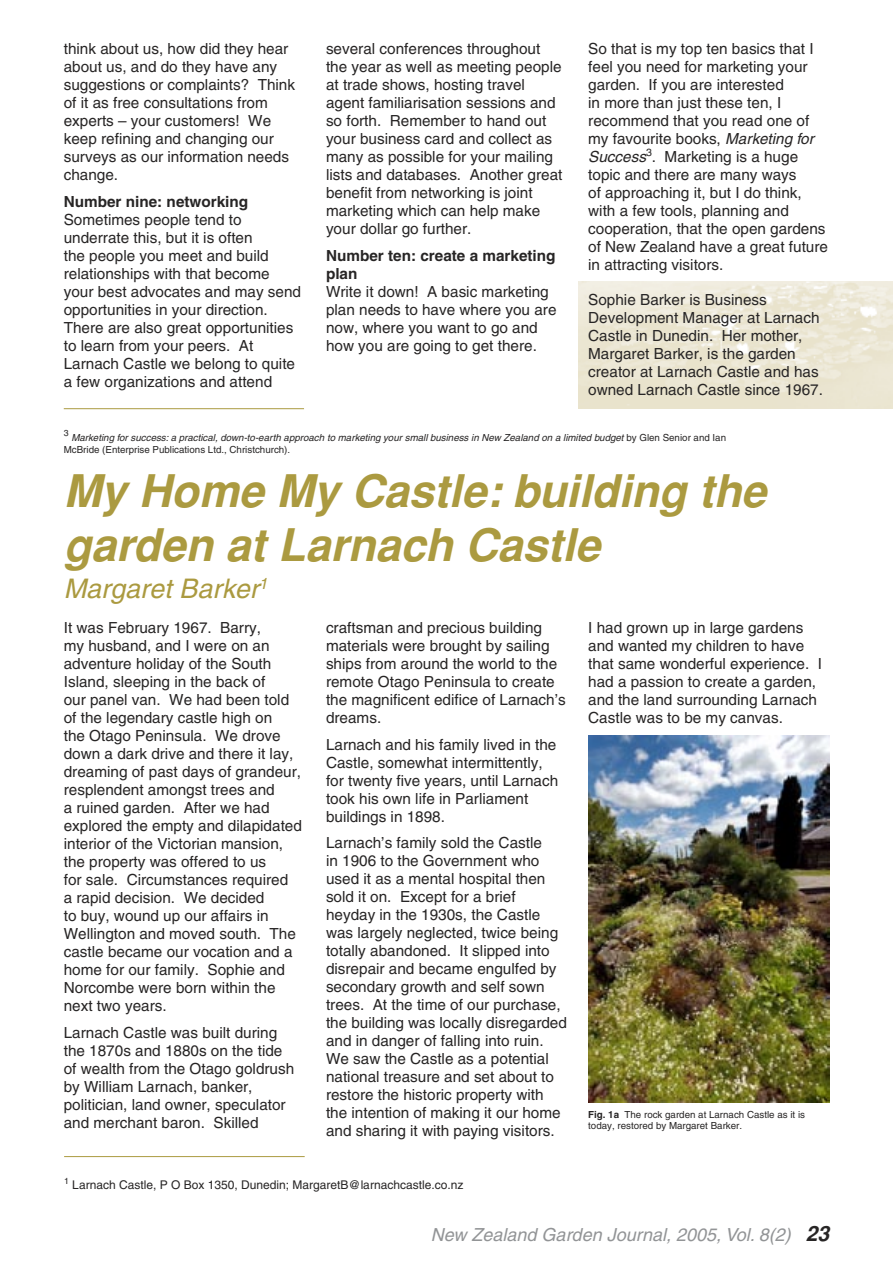
<style>
.page{position:relative;width:893px;height:1263px;background:#fff}
.page>*{position:absolute;margin:0;border:0;box-sizing:border-box;transform-origin:0 0}
.Article_Heading{font:italic 700 45px/54px "Helvetica";color:#ab9a40}
.Article_Heading-2{font:italic 27px "Helvetica";color:#ab9a40}
.Body_text{font:italic 18px "Helvetica";color:#929496}
.Body_text-2{font:15.3px/18px "Helvetica";color:#272525}
.Body_text_Heading{font:700 15.3px/18px "Helvetica";color:#272525}
.Editor-Footer_text{font:12px "Helvetica";color:#272525}
.t1{font:italic 9.75px/11.2px "Helvetica";color:#272525}
.t2{font:9.75px/11.2px "Helvetica";color:#272525}
.t3{font:8.7px "Helvetica";color:#272525}
.s1{font-style:italic}
.s2{font-style:normal}
.s3{font-weight:700}
.s4{font-weight:700;font-size:21px;color:#272525}
</style>
<div class="page">
<img style="left:588px;top:735px;width:241px;height:367px">
<img style="left:578px;top:282px;width:315px;height:126px">
<hr style="left:64px;top:1156px;width:241px;height:1px;background:#ab9a40">
<hr style="left:64px;top:408px;width:240px;height:1px;background:#ab9a40">
<p class="Body_text-2" style="left:64px;top:40px;width:233px">think about us, how did they hear about us, and do they have any suggestions or complaints? Think of it as free consultations from experts – your customers! We keep refining and changing our surveys as our information needs change.</p>
<p class="Body_text_Heading" style="left:64px;top:192px;width:186px">Number nine: networking</p>
<p class="Body_text-2" style="left:64px;top:210px;width:239px">Sometimes people tend to underrate this, but it is often<br>the people you meet and build relationships with that become your best advocates and may send opportunities in your direction.<br>There are also great opportunities to learn from your peers. At<br>Larnach Castle we belong to quite a few organizations and attend</p>
<p class="Body_text-2" style="left:326px;top:40px;width:238px">several conferences throughout the year as well as meeting people at trade shows, hosting travel agent familiarisation sessions and so forth. Remember to hand out your business card and collect as many as possible for your mailing lists and databases. Another great benefit from networking is joint marketing which can help make your dollar go further.</p>
<p class="Body_text_Heading" style="left:326px;top:246px;width:231px">Number ten: create a marketing plan</p>
<p class="Body_text-2" style="left:326px;top:282px;width:232px">Write it down! A basic marketing plan needs to have where you are now, where you want to go and how you are going to get there.</p>
<p class="Body_text-2" style="left:588px;top:40px;width:241px">So that is my top ten basics that I feel you need for marketing your garden. If you are interested<br>in more than just these ten, I recommend that you read one of my favourite books, <span class="s1">Marketing for<br>Success</span><sup>3</sup>. Marketing is a huge topic and there are many ways<br>of approaching it, but I do think, with a few tools, planning and cooperation, that the open gardens of New Zealand have a great future in attracting visitors.</p>
<p class="Body_text-2" style="left:588px;top:291px;width:236px">Sophie Barker is Business<br>Development Manager at Larnach<br>Castle in Dunedin. Her mother,<br>Margaret Barker, is the garden creator at Larnach Castle and has owned Larnach Castle since 1967.</p>
<p class="t3" style="left:64px;top:428px;width:6px">3</p>
<p class="t1" style="left:64px;top:432px;width:664px;text-indent:8px">Marketing for success: a practical, down-to-earth approach to marketing your small business in New Zealand on a limited budget <span class="s2">by Glen Senior and Ian<br>McBride (Enterprise Publications Ltd., Christchurch).</span></p>
<p class="Article_Heading" style="left:64px;top:464px;width:704px">My Home My Castle: building the garden at Larnach Castle</p>
<p class="Article_Heading-2" style="left:64px;top:573px;width:205px">Margaret Barker<sup>1</sup></p>
<p class="Body_text-2" style="left:326px;top:619px;width:241px">craftsman and precious building materials were brought by sailing ships from around the world to the remote Otago Peninsula to create the magnificent edifice of Larnach’s dreams.</p>
<p class="Body_text-2" style="left:326px;top:735px;width:234px">Larnach and his family lived in the<br>Castle, somewhat intermittently, for twenty five years, until Larnach took his own life in Parliament buildings in 1898.</p>
<p class="Body_text-2" style="left:326px;top:834px;width:242px">Larnach’s family sold the Castle<br>in 1906 to the Government who used it as a mental hospital then sold it on. Except for a brief heyday in the 1930s, the Castle was largely neglected, twice being totally abandoned. It slipped into disrepair and became engulfed by secondary growth and self sown trees. At the time of our purchase, the building was locally disregarded and in danger of falling into ruin.<br>We saw the Castle as a potential national treasure and set about to restore the historic property with the intention of making it our home and sharing it with paying visitors.</p>
<p class="Editor-Footer_text" style="left:64px;top:1178px;width:401px"><sup>1</sup> Larnach Castle, P O Box 1350, Dunedin; MargaretB@larnachcastle.co.nz</p>
<p class="Body_text-2" style="left:64px;top:619px;width:240px">It was February 1967. Barry,<br>my husband, and I were on an adventure holiday of the South<br>Island, sleeping in the back of<br>our panel van. We had been told of the legendary castle high on<br>the Otago Peninsula. We drove down a dark drive and there it lay, dreaming of past days of grandeur, resplendent amongst trees and<br>a ruined garden. After we had explored the empty and dilapidated interior of the Victorian mansion, the property was offered to us<br>for sale. Circumstances required<br>a rapid decision. We decided<br>to buy, wound up our affairs in<br>Wellington and moved south. The castle became our vocation and a home for our family. Sophie and<br>Norcombe were born within the next two years.</p>
<p class="Body_text-2" style="left:64px;top:1023px;width:232px">Larnach Castle was built during the 1870s and 1880s on the tide of wealth from the Otago goldrush by William Larnach, banker, politician, land owner, speculator and merchant baron. Skilled</p>
<p class="Body_text-2" style="left:588px;top:619px;width:235px">I had grown up in large gardens and wanted my children to have that same wonderful experience. I had a passion to create a garden, and the land surrounding Larnach<br>Castle was to be my canvas.</p>
<p class="t2" style="left:588px;top:1109px;width:218px"><span class="s3">Fig. 1a</span> The rock garden at Larnach Castle as it is today, restored by Margaret Barker.</p>
<p class="Body_text" style="left:431px;top:1224px;width:400px">New Zealand Garden Journal, 2005, Vol. 8(2) <span class="s4">23</span></p>
</div>
